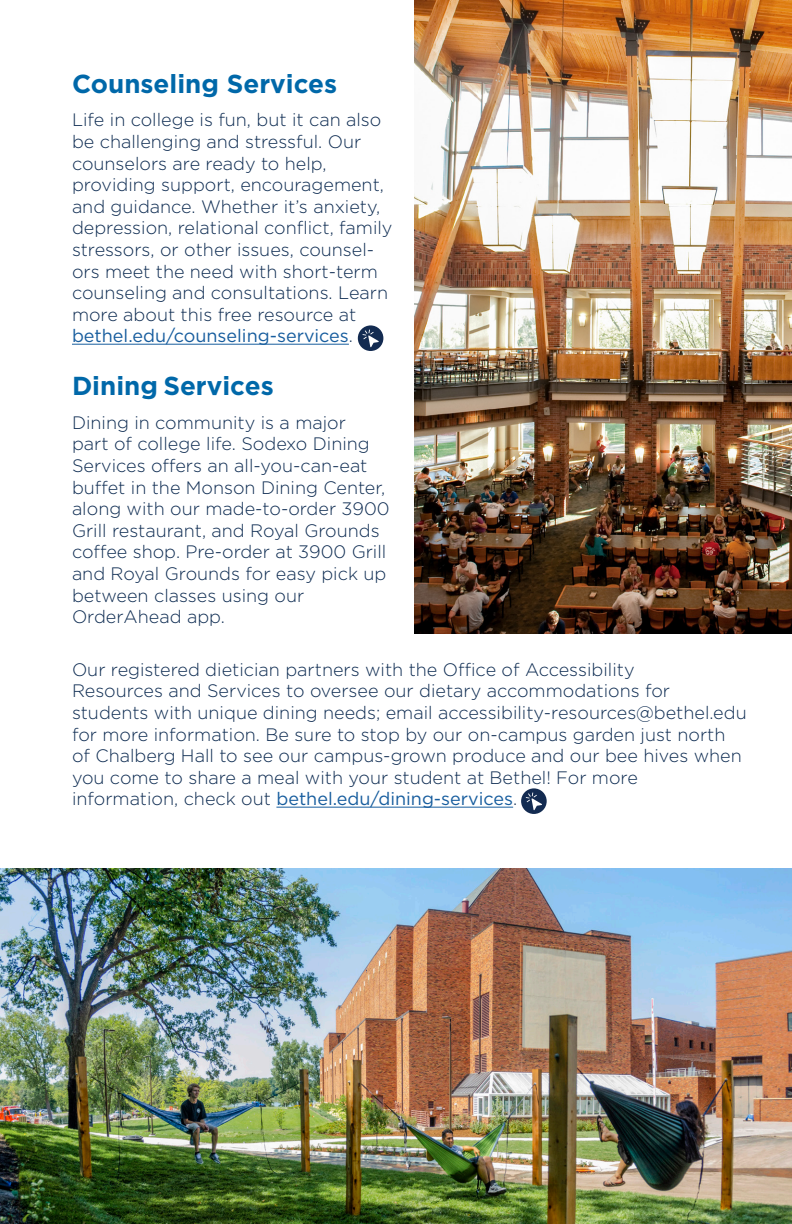
<style>
.page{position:relative;width:792px;height:1224px;background:#fff}
.page>*{position:absolute;margin:0;border:0;box-sizing:border-box;transform-origin:0 0}
.t1{font:700 26px "Gotham";color:#0068a9}
.t2{font:300 18px/21.6px "Gotham";color:#0e2c52}
.t3{font:18px "Gotham";color:#175d9e}
.s1{font-weight:400;color:#175d9e}
.s2{font-weight:300;color:#0e2c52}
</style>
<div class="page">
<hr style="left:72px;top:344px;width:277px;height:1px;background:#175d9e">
<hr style="left:276px;top:807px;width:237px;height:1px;background:#175d9e">
<img style="left:414px;top:0;width:378px;height:634px">
<img style="left:0;top:868px;width:792px;height:356px">
<div style="left:358px;top:325px;width:25px;height:26px;background:#132b51;border-radius:50%"></div>
<svg style="left:362px;top:329px;width:17px;height:18px"></svg>
<svg style="left:521px;top:788px;width:26px;height:26px"></svg>
<svg style="left:526px;top:792px;width:16px;height:18px"></svg>
<p class="t1" style="left:72px;top:66px;width:267px">Counseling Services</p>
<p class="t2" style="left:72px;top:109px;width:311px">Life in college is fun, but it can also be challenging and stressful. Our counselors are ready to help,</p>
<p class="t2" style="left:72px;top:174px;width:314px">providing support, encouragement, and guidance. Whether it’s anxiety,</p>
<p class="t2" style="left:72px;top:217px;width:322px">depression, relational conflict, family stressors, or other issues, counsel&shy;ors meet the need with short-term counseling and consultations. Learn more about this free resource at <span class="s1">bethel.edu/counseling-services</span>.</p>
<p class="t1" style="left:72px;top:369px;width:203px">Dining Services</p>
<p class="t2" style="left:72px;top:411px;width:319px">Dining in community is a major<br>part of college life. Sodexo Dining Services offers an all-you-can-eat buffet in the Monson Dining Center, along with our made-to-order 3900<br>Grill restaurant, and Royal Grounds coffee shop. Pre-order at 3900 Grill and Royal Grounds for easy pick up between classes using our</p>
<p class="t2" style="left:72px;top:606px;width:155px">OrderAhead app.</p>
<p class="t2" style="left:72px;top:658px;width:564px">Our registered dietician partners with the Office of Accessibility</p>
<p class="t2" style="left:72px;top:680px;width:600px">Resources and Services to oversee our dietary accommodations for</p>
<p class="t2" style="left:72px;top:701px;width:676px">students with unique dining needs; email accessibility-resources@bethel.edu for more information. Be sure to stop by our on-campus garden just north of Chalberg Hall to see our campus-grown produce and our bee hives when you come to share a meal with your student at Bethel! For more</p>
<p class="t3" style="left:72px;top:787px;width:447px"><span class="s2">information, check out</span> bethel.edu/dining-services<span class="s2">.</span></p>
</div>
